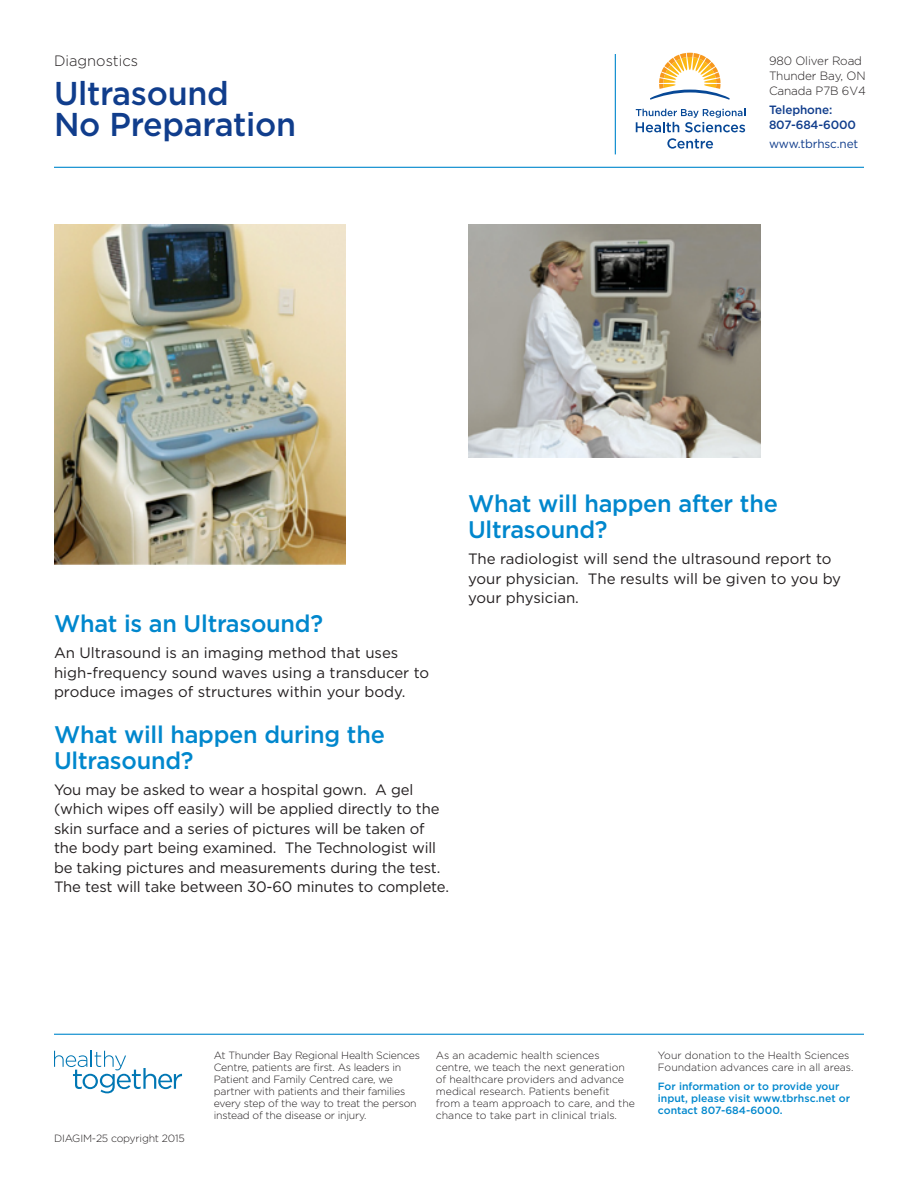
<style>
.page{position:relative;width:918px;height:1188px;background:#fff}
.page>*{position:absolute;margin:0;border:0;box-sizing:border-box;transform-origin:0 0}
.t1{font:500 33px/31.5px "Gotham";letter-spacing:-.01em;color:#103d8c}
.t2{font:500 24px/25.5px "Gotham";letter-spacing:-.01em;color:#0087cd}
.t3{font:15px/19.5px "Gotham";letter-spacing:-.01em;color:#231f20}
.t4{font:300 15px "Gotham";color:#231f20}
.t5{font:300 12px/15px "Gotham";letter-spacing:-.01em;color:#231f20}
.t6{font:500 12px/15px "Gotham";letter-spacing:-.01em;color:#103d8c}
.t7{font:12px "Gotham";letter-spacing:-.01em;color:#103d8c}
.t8{font:300 10.5px/12px "Gotham";color:#231f20}
.t9{font:300 10.5px/12px "Gotham";letter-spacing:-.02em;color:#231f20}
.t10{font:500 10.5px/12px "Gotham";color:#0087cd}
</style>
<div class="page">
<hr style="left:54px;top:167px;width:810px;height:1px;background:#0087cd">
<hr style="left:615px;top:54px;width:1px;height:100px;background:#0087cd">
<svg style="left:650px;top:53px;width:80px;height:47px"></svg>
<svg style="left:636px;top:109px;width:109px;height:23px"></svg>
<svg style="left:667px;top:138px;width:46px;height:11px"></svg>
<svg style="left:54px;top:1051px;width:128px;height:42px"></svg>
<hr style="left:54px;top:1034px;width:810px;height:1px;background:#0087cd">
<img style="left:54px;top:225px;width:292px;height:340px">
<img style="left:468px;top:225px;width:293px;height:233px">
<p class="t4" style="left:54px;top:51px;width:86px">Diagnostics</p>
<p class="t1" style="left:54px;top:76px;width:244px">Ultrasound<br>No Preparation</p>
<p class="t5" style="left:769px;top:53px;width:98px">980 Oliver Road<br>Thunder Bay, ON<br>Canada P7B 6V4</p>
<p class="t6" style="left:769px;top:102px;width:89px">Telephone:<br>807-684-6000</p>
<p class="t7" style="left:769px;top:138px;width:91px">www.tbrhsc.net</p>
<p class="t2" style="left:54px;top:610px;width:271px">What is an Ultrasound?</p>
<p class="t3" style="left:54px;top:643px;width:377px">An Ultrasound is an imaging method that uses high-frequency sound waves using a transducer to produce images of structures within your body.</p>
<p class="t2" style="left:54px;top:721px;width:332px">What will happen during the<br>Ultrasound?</p>
<p class="t3" style="left:54px;top:780px;width:397px">You may be asked to wear a hospital gown. A gel (which wipes off easily) will be applied directly to the skin surface and a series of pictures will be taken of the body part being examined. The Technologist will be taking pictures and measurements during the test.<br>The test will take between 30-60 minutes to complete.</p>
<p class="t2" style="left:468px;top:491px;width:311px">What will happen after the<br>Ultrasound?</p>
<p class="t3" style="left:468px;top:549px;width:375px">The radiologist will send the ultrasound report to your physician. The results will be given to you by your physician.</p>
<p class="t9" style="left:54px;top:1132px;width:132px">DIAGIM-25 copyright 2015</p>
<p class="t9" style="left:214px;top:1049px;width:208px">At Thunder Bay Regional Health Sciences Centre, patients are first. As leaders in Patient and Family Centred care, we partner with patients and their families every step of the way to treat the person instead of the disease or injury.</p>
<p class="t8" style="left:436px;top:1049px;width:201px">As an academic health sciences centre, we teach the next generation of healthcare providers and advance medical research. Patients benefit from a team approach to care, and the chance to take part in clinical trials.</p>
<p class="t8" style="left:658px;top:1049px;width:197px">Your donation to the Health Sciences<br>Foundation advances care in all areas.</p>
<p class="t10" style="left:658px;top:1080px;width:194px">For information or to provide your input, please visit www.tbrhsc.net or contact 807-684-6000.</p>
</div>
